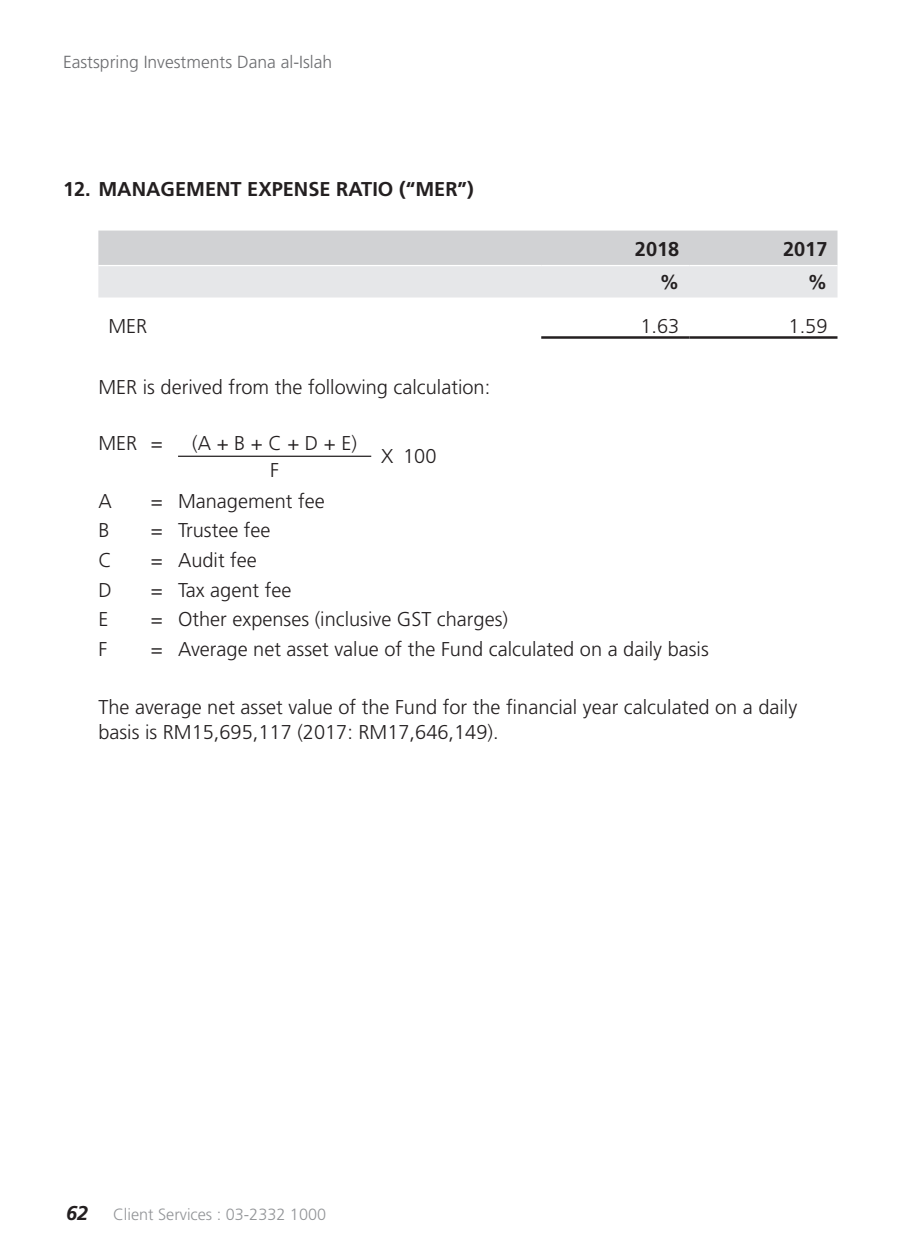
<style>
.page{position:relative;width:900px;height:1260px;background:#fff}
.page>*{position:absolute;margin:0;border:0;box-sizing:border-box;transform-origin:0 0}
.t1{font:300 20px/25px "Frutiger";color:#231f20}
.t2{font:700 20px "Frutiger";color:#231f20}
.t3{font:300 17.5px "Frutiger";color:#6c6d70}
.t4{font:300 16.25px "Frutiger";color:#939598}
.s1{font-weight:700;font-style:italic;font-size:20px;color:#231f20}
</style>
<div class="page">
<svg style="left:98px;top:231px;width:740px;height:67px;background:#dbdcde"></svg>
<hr style="left:541px;top:336px;width:148px;height:3px;background:#231f20">
<hr style="left:689px;top:336px;width:149px;height:3px;background:#231f20">
<hr style="left:98px;top:265px;width:443px;height:1px;background:#fff">
<hr style="left:541px;top:265px;width:148px;height:1px;background:#fff">
<hr style="left:689px;top:265px;width:149px;height:1px;background:#fff">
<hr style="left:178px;top:456px;width:193px;height:1px;background:#231f20">
<p class="t3" style="left:63px;top:52px;width:271px">Eastspring Investments Dana al-Islah</p>
<p class="t2" style="left:63px;top:177px;width:412px">12. MANAGEMENT EXPENSE RATIO (“MER”)</p>
<p class="t2" style="left:635px;top:237px;width:46px">2018</p>
<p class="t2" style="left:783px;top:237px;width:46px">2017</p>
<p class="t2" style="left:659px;top:271px;width:21px">%</p>
<p class="t2" style="left:807px;top:271px;width:21px">%</p>
<p class="t1" style="left:108px;top:313px;width:40px">MER</p>
<p class="t1" style="left:640px;top:313px;width:40px">1.63</p>
<p class="t1" style="left:789px;top:313px;width:40px">1.59</p>
<p class="t1" style="left:98px;top:374px;width:393px">MER is derived from the following calculation:</p>
<p class="t1" style="left:98px;top:431px;width:66px">MER =</p>
<p class="t1" style="left:192px;top:431px;width:166px">(A + B + C + D + E)</p>
<p class="t1" style="left:381px;top:443px;width:57px">X 100</p>
<p class="t1" style="left:270px;top:457px;width:10px">F</p>
<p class="t1" style="left:98px;top:488px;width:15px">A</p>
<p class="t1" style="left:151px;top:488px;width:176px">= Management fee</p>
<p class="t1" style="left:98px;top:518px;width:13px">B</p>
<p class="t1" style="left:151px;top:518px;width:121px">= Trustee fee</p>
<p class="t1" style="left:98px;top:548px;width:15px">C</p>
<p class="t1" style="left:151px;top:548px;width:108px">= Audit fee</p>
<p class="t1" style="left:98px;top:577px;width:15px">D</p>
<p class="t1" style="left:151px;top:577px;width:142px">= Tax agent fee</p>
<p class="t1" style="left:98px;top:607px;width:11px">E</p>
<p class="t1" style="left:151px;top:607px;width:359px">= Other expenses (inclusive GST charges)</p>
<p class="t1" style="left:98px;top:637px;width:10px">F</p>
<p class="t1" style="left:151px;top:637px;width:560px">= Average net asset value of the Fund calculated on a daily basis</p>
<p class="t1" style="left:98px;top:695px;width:700px">The average net asset value of the Fund for the financial year calculated on a daily basis is RM15,695,117 (2017: RM17,646,149).</p>
<p class="t4" style="left:66px;top:1205px;width:262px"><span class="s1">62</span> Client Services : 03-2332 1000</p>
</div>
